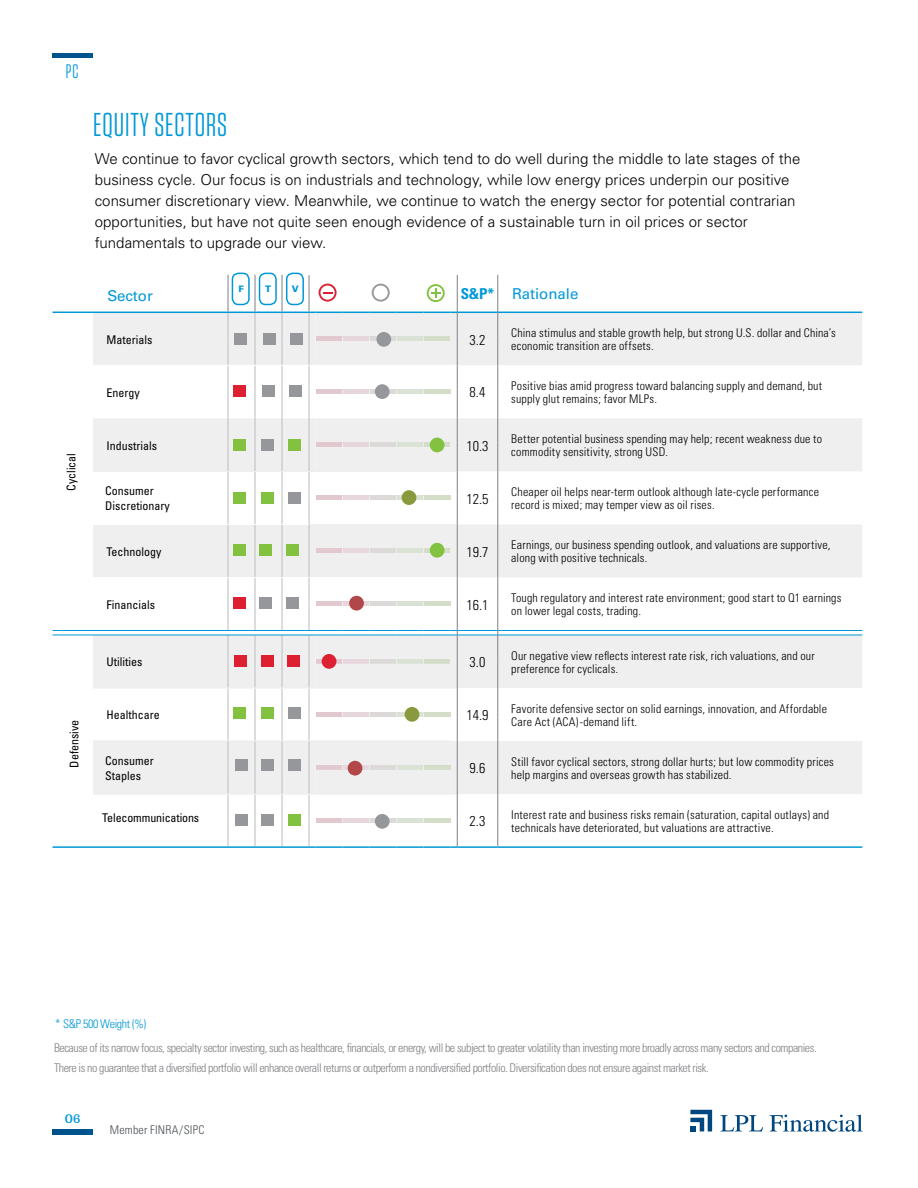
<style>
.page{position:relative;width:918px;height:1188px;background:#fff}
.page>*{position:absolute;margin:0;border:0;box-sizing:border-box;transform-origin:0 0}
.t1{font:33px "Tungsten Narrow";letter-spacing:.03em;color:#0098d8}
.t2{font:19.5px "Tungsten Narrow";color:#0098d8}
.t3{font:300 15px/21px "Univers";color:#000}
.t4{font:15px "Univers";color:#0098d8}
.t5{font:300 condensed 14.25px "Univers";color:#000}
.t6{font:300 condensed 12px/13.5px "Univers";letter-spacing:.015em;color:#000}
.t7{font:300 condensed 12px/20.2px "Univers";letter-spacing:-.04em;color:#807f83}
.t8{font:condensed 12px/15px "Univers";color:#000}
.t9{font:300 condensed 12px "Univers";letter-spacing:.015em;color:#4b4f54}
.t10{font:300 condensed 12px "Univers";letter-spacing:-.03em;color:#0098d8}
.t11{font:700 12px "Domine";color:#0098d8}
.t12{font:900 9px "Univers";color:#0098d8}
.s1{font-weight:700;font-stretch:condensed}
</style>
<div class="page">
<svg style="left:720px;top:1115px;width:43px;height:16px"></svg>
<svg style="left:770px;top:1115px;width:93px;height:17px"></svg>
<svg style="left:690px;top:1110px;width:22px;height:21px"></svg>
<img style="left:53px;top:54px;width:40px;height:4px">
<img style="left:53px;top:1130px;width:40px;height:4px">
<hr style="left:53px;top:312px;width:40px;height:1px;background:#0098d8">
<hr style="left:53px;top:630px;width:40px;height:1px;background:#0098d8">
<hr style="left:53px;top:635px;width:40px;height:1px;background:#0098d8">
<hr style="left:53px;top:846px;width:40px;height:2px;background:#0098d8">
<svg style="left:93px;top:274px;width:769px;height:574px"></svg>
<div style="left:232px;top:273px;width:18px;height:32px;border:2px solid #0098d8;border-radius:6px"></div>
<div style="left:259px;top:273px;width:18px;height:32px;border:2px solid #0098d8;border-radius:6px"></div>
<div style="left:286px;top:273px;width:18px;height:32px;border:2px solid #0098d8;border-radius:6px"></div>
<h2 class="t2" style="left:66px;top:62px;width:14px">PC</h2>
<p class="t8" style="left:64px;top:491px;width:39px;rotate:-90deg">Cyclical</p>
<p class="t8" style="left:67px;top:768px;width:49px;rotate:-90deg">Defensive</p>
<h1 class="t1" style="left:93px;top:108px;width:135px">EQUITY SECTORS</h1>
<p class="t3" style="left:95px;top:148px;width:707px">We continue to favor cyclical growth sectors, which tend to do well during the middle to late stages of the business cycle. Our focus is on industrials and technology, while low energy prices underpin our positive consumer discretionary view. Meanwhile, we continue to watch the energy sector for potential contrarian opportunities, but have not quite seen enough evidence of a sustainable turn in oil prices or sector fundamentals to upgrade our view.</p>
<p class="t12" style="left:238px;top:283px;width:7px">F</p>
<p class="t12" style="left:265px;top:283px;width:8px">T</p>
<p class="t12" style="left:292px;top:283px;width:9px">V</p>
<p class="t4" style="left:107px;top:287px;width:47px">Sector</p>
<p class="t4" style="left:461px;top:285px;width:119px"><span class="s1">S&amp;P*</span> Rationale</p>
<p class="t8" style="left:107px;top:332px;width:47px">Materials</p>
<p class="t5" style="left:470px;top:331px;width:17px">3.2</p>
<p class="t6" style="left:511px;top:326px;width:326px">China stimulus and stable growth help, but strong U.S. dollar and China’s economic transition are offsets.</p>
<p class="t8" style="left:107px;top:385px;width:35px">Energy</p>
<p class="t5" style="left:470px;top:384px;width:17px">8.4</p>
<p class="t6" style="left:511px;top:379px;width:312px">Positive bias amid progress toward balancing supply and demand, but supply glut remains; favor MLPs.</p>
<p class="t8" style="left:107px;top:438px;width:52px">Industrials</p>
<p class="t5" style="left:466px;top:437px;width:24px">10.3</p>
<p class="t6" style="left:511px;top:432px;width:312px">Better potential business spending may help; recent weakness due to commodity sensitivity, strong USD.</p>
<p class="t8" style="left:105px;top:483px;width:66px">Consumer<br>Discretionary</p>
<p class="t5" style="left:466px;top:490px;width:24px">12.5</p>
<p class="t6" style="left:511px;top:485px;width:309px">Cheaper oil helps near-term outlook although late-cycle performance record is mixed; may temper view as oil rises.</p>
<p class="t8" style="left:107px;top:544px;width:57px">Technology</p>
<p class="t5" style="left:466px;top:543px;width:24px">19.7</p>
<p class="t6" style="left:511px;top:538px;width:321px">Earnings, our business spending outlook, and valuations are supportive, along with positive technicals.</p>
<p class="t8" style="left:107px;top:597px;width:50px">Financials</p>
<p class="t5" style="left:466px;top:596px;width:24px">16.1</p>
<p class="t6" style="left:511px;top:591px;width:332px">Tough regulatory and interest rate environment; good start to Q1 earnings on lower legal costs, trading.</p>
<p class="t8" style="left:107px;top:654px;width:37px">Utilities</p>
<p class="t5" style="left:470px;top:654px;width:17px">3.0</p>
<p class="t6" style="left:511px;top:649px;width:305px">Our negative view reflects interest rate risk, rich valuations, and our preference for cyclicals.</p>
<p class="t8" style="left:107px;top:707px;width:55px">Healthcare</p>
<p class="t5" style="left:466px;top:707px;width:24px">14.9</p>
<p class="t6" style="left:511px;top:702px;width:317px">Favorite defensive sector on solid earnings, innovation, and Affordable<br>Care Act (ACA)-demand lift.</p>
<p class="t8" style="left:105px;top:753px;width:50px">Consumer<br>Staples</p>
<p class="t5" style="left:470px;top:760px;width:17px">9.6</p>
<p class="t6" style="left:511px;top:755px;width:324px">Still favor cyclical sectors, strong dollar hurts; but low commodity prices help margins and overseas growth has stabilized.</p>
<p class="t8" style="left:102px;top:810px;width:98px">Telecommunications</p>
<p class="t5" style="left:470px;top:812px;width:17px">2.3</p>
<p class="t6" style="left:511px;top:808px;width:319px">Interest rate and business risks remain (saturation, capital outlays) and technicals have deteriorated, but valuations are attractive.</p>
<p class="t10" style="left:55px;top:1017px;width:92px">* S&amp;P 500 Weight (%)</p>
<p class="t7" style="left:54px;top:1038px;width:764px">Because of its narrow focus, specialty sector investing, such as healthcare, financials, or energy, will be subject to greater volatility than investing more broadly across many sectors and companies.<br>There is no guarantee that a diversified portfolio will enhance overall returns or outperform a nondiversified portfolio. Diversification does not ensure against market risk.</p>
<p class="t11" style="left:65px;top:1112px;width:17px">06</p>
<p class="t9" style="left:110px;top:1122px;width:96px">Member FINRA/SIPC</p>
</div>
